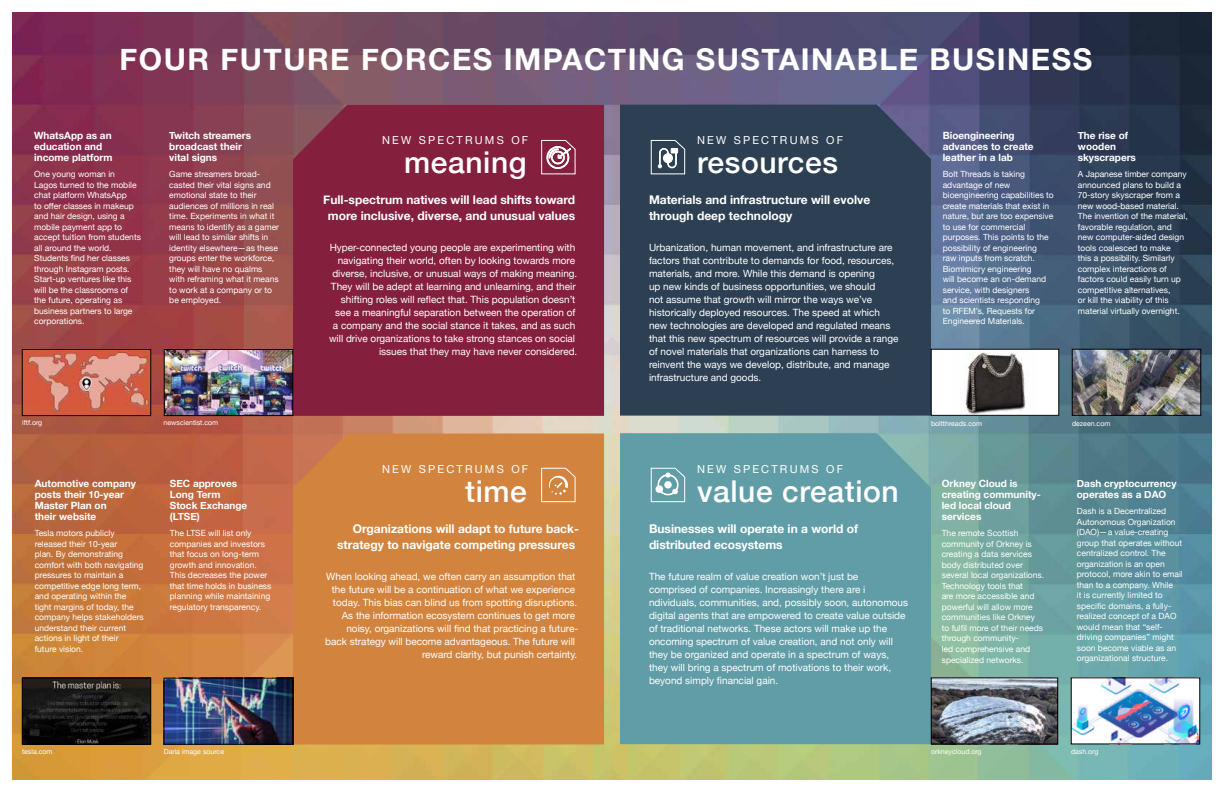
<style>
.page{position:relative;width:1224px;height:792px;background:#fff}
.page>*{position:absolute;margin:0;border:0;box-sizing:border-box;transform-origin:0 0}
.t1{font:700 30px "Helvetica Neue";letter-spacing:.05em;color:#fff}
.t2{font:500 30px "Helvetica Neue";letter-spacing:.02em;color:#fff}
.t3{font:700 12px/16px "Helvetica Neue";color:#fff}
.t4{font:11px "Helvetica Neue";letter-spacing:.2em;color:#fff}
.t5{font:10px/13px "Helvetica Neue";color:#fff}
.t6{font:700 10px/11px "Helvetica Neue";color:#fff}
.t7{font:8.5px/10.5px "Helvetica Neue";color:#fff}
.t8{font:7px "Helvetica Neue";color:#fff}
</style>
<div class="page">
<img style="left:12px;top:13px;width:1200px;height:401px">
<img style="left:12px;top:414px;width:600px;height:366px">
<img style="left:612px;top:411px;width:600px;height:369px">
<div style="left:620px;top:105px;width:311px;height:311px;background:#2c3f53"></div>
<div style="left:293px;top:105px;width:311px;height:311px;background:#841f3e"></div>
<div style="left:293px;top:434px;width:311px;height:310px;background:#d2843e"></div>
<div style="left:620px;top:433px;width:311px;height:311px;background:#619da7"></div>
<img style="left:24px;top:680px;width:125px;height:62px">
<div style="left:22px;top:678px;width:129px;height:66px;border:1px solid #000"></div>
<img style="left:166px;top:680px;width:125px;height:62px">
<div style="left:164px;top:678px;width:129px;height:66px;border:1px solid #000"></div>
<img style="left:24px;top:351px;width:125px;height:63px">
<div style="left:22px;top:349px;width:129px;height:67px;border:1px solid #000"></div>
<img style="left:166px;top:351px;width:125px;height:63px">
<div style="left:164px;top:349px;width:129px;height:67px;border:1px solid #000"></div>
<div style="left:931px;top:349px;width:128px;height:66px;background:#fff"></div>
<img style="left:965px;top:352px;width:61px;height:62px">
<div style="left:931px;top:349px;width:128px;height:67px;border:1px solid #000"></div>
<img style="left:1074px;top:351px;width:125px;height:63px">
<div style="left:1072px;top:349px;width:129px;height:67px;border:1px solid #000"></div>
<img style="left:933px;top:680px;width:123px;height:62px">
<div style="left:931px;top:678px;width:127px;height:66px;border:1px solid #000"></div>
<img style="left:1073px;top:680px;width:125px;height:62px">
<svg style="left:651px;top:140px;width:34px;height:34px"></svg>
<svg style="left:541px;top:468px;width:35px;height:34px"></svg>
<svg style="left:651px;top:468px;width:34px;height:34px"></svg>
<div style="left:665px;top:481px;width:6px;height:7px;border:1px solid #fff;border-radius:50%"></div>
<svg style="left:541px;top:140px;width:35px;height:34px"></svg>
<h1 class="t1" style="left:120px;top:36px;width:974px">FOUR FUTURE FORCES IMPACTING SUSTAINABLE BUSINESS</h1>
<p class="t6" style="left:34px;top:130px;width:80px">WhatsApp as an education and income platform</p>
<p class="t7" style="left:34px;top:170px;width:108px">One young woman in<br>Lagos turned to the mobile chat platform WhatsApp<br>to offer classes in makeup and hair design, using a mobile payment app to accept tuition from students all around the world.<br>Students find her classes through Instagram posts.<br>Start-up ventures like this will be the classrooms of the future, operating as business partners to large corporations.</p>
<p class="t6" style="left:169px;top:130px;width:83px">Twitch streamers broadcast their vital signs</p>
<p class="t7" style="left:169px;top:170px;width:111px">Game streamers broad&shy;casted their vital signs and emotional state to their audiences of millions in real time. Experiments in what it means to identify as a gamer will lead to similar shifts in identity elsewhere—as these groups enter the workforce, they will have no qualms with reframing what it means to work at a company or to be employed.</p>
<p class="t4" style="left:382px;top:132px;width:148px">NEW SPECTRUMS OF</p>
<h1 class="t2" style="left:404px;top:138px;width:124px">meaning</h1>
<h2 class="t3" style="left:323px;top:192px;width:253px;text-align:center">Full-spectrum natives will lead shifts toward more inclusive, diverse, and unusual values</h2>
<p class="t5" style="left:329px;top:241px;width:250px;text-align:right">Hyper-connected young people are experimenting with navigating their world, often by looking towards more diverse, inclusive, or unusual ways of making meaning.<br>They will be adept at learning and unlearning, and their shifting roles will reflect that. This population doesn’t see a meaningful separation between the operation of<br>a company and the social stance it takes, and as such will drive organizations to take strong stances on social issues that they may have never considered.</p>
<p class="t4" style="left:697px;top:132px;width:148px">NEW SPECTRUMS OF</p>
<h1 class="t2" style="left:697px;top:138px;width:143px">resources</h1>
<h2 class="t3" style="left:649px;top:192px;width:223px">Materials and infrastructure will evolve through deep technology</h2>
<p class="t5" style="left:649px;top:241px;width:251px">Urbanization, human movement, and infrastructure are factors that contribute to demands for food, resources, materials, and more. While this demand is opening<br>up new kinds of business opportunities, we should<br>not assume that growth will mirror the ways we’ve historically deployed resources. The speed at which new technologies are developed and regulated means that this new spectrum of resources will provide a range of novel materials that organizations can harness to reinvent the ways we develop, distribute, and manage infrastructure and goods.</p>
<p class="t6" style="left:943px;top:130px;width:92px">Bioengineering advances to create leather in a lab</p>
<p class="t7" style="left:943px;top:170px;width:113px">Bolt Threads is taking advantage of new bioengineering capabilities to create materials that exist in nature, but are too expensive to use for commercial purposes. This points to the possibility of engineering<br>raw inputs from scratch.<br>Biomimicry engineering<br>will become an on-demand service, with designers<br>and scientists responding<br>to RFEM’s, Requests for<br>Engineered Materials.</p>
<p class="t6" style="left:1078px;top:130px;width:60px">The rise of wooden skyscrapers</p>
<p class="t7" style="left:1078px;top:170px;width:111px">A Japanese timber company announced plans to build a<br>70-story skyscraper from a new wood-based material.<br>The invention of the material, favorable regulation, and new computer-aided design tools coalesced to make<br>this a possibility. Similarly complex interactions of factors could easily turn up competitive alternatives,<br>or kill the viability of this material virtually overnight.</p>
<p class="t8" style="left:22px;top:418px;width:22px">iftf.org</p>
<p class="t8" style="left:164px;top:418px;width:56px">newscientist.com</p>
<p class="t8" style="left:931px;top:418px;width:53px">boltthreads.com</p>
<p class="t8" style="left:1072px;top:418px;width:40px">dezeen.com</p>
<p class="t6" style="left:35px;top:478px;width:103px">Automotive company posts their 10-year<br>Master Plan on<br>their website</p>
<p class="t7" style="left:35px;top:528px;width:111px">Tesla motors publicly released their 10-year<br>plan. By demonstrating comfort with both navigating pressures to maintain a competitive edge long term, and operating within the tight margins of today, the company helps stakeholders understand their current actions in light of their<br>future vision.</p>
<p class="t6" style="left:170px;top:478px;width:79px">SEC approves<br>Long Term<br>Stock Exchange (LTSE)</p>
<p class="t7" style="left:170px;top:528px;width:103px">The LTSE will list only companies and investors that focus on long-term growth and innovation.<br>This decreases the power that time holds in business planning while maintaining regulatory transparency.</p>
<p class="t4" style="left:382px;top:462px;width:148px">NEW SPECTRUMS OF</p>
<h1 class="t2" style="left:465px;top:468px;width:63px">time</h1>
<h2 class="t3" style="left:337px;top:521px;width:243px;text-indent:16px">Organizations will adapt to future back&shy;strategy to navigate competing pressures</h2>
<p class="t5" style="left:326px;top:571px;width:251px">When looking ahead, we often carry an assumption that</p>
<p class="t5" style="left:332px;top:584px;width:245px">the future will be a continuation of what we experience</p>
<p class="t5" style="left:333px;top:597px;width:246px">today. This bias can blind us from spotting disruptions.</p>
<p class="t5" style="left:342px;top:610px;width:235px">As the information ecosystem continues to get more</p>
<p class="t5" style="left:346px;top:623px;width:233px">noisy, organizations will find that practicing a future-</p>
<p class="t5" style="left:325px;top:636px;width:251px">back strategy will become advantageous. The future will</p>
<p class="t5" style="left:422px;top:649px;width:157px">reward clarity, but punish certainty.</p>
<p class="t4" style="left:697px;top:462px;width:148px">NEW SPECTRUMS OF</p>
<h1 class="t2" style="left:697px;top:468px;width:203px">value creation</h1>
<h2 class="t3" style="left:649px;top:521px;width:211px">Businesses will operate in a world of distributed ecosystems</h2>
<p class="t5" style="left:649px;top:571px;width:261px">The future realm of value creation won’t just be comprised of companies. Increasingly there are i ndividuals, communities, and, possibly soon, autonomous digital agents that are empowered to create value outside of traditional networks. These actors will make up the oncoming spectrum of value creation, and not only will they be organized and operate in a spectrum of ways, they will bring a spectrum of motivations to their work, beyond simply financial gain.</p>
<p class="t6" style="left:942px;top:478px;width:101px">Orkney Cloud is creating community&shy;led local cloud services</p>
<p class="t7" style="left:942px;top:528px;width:104px">The remote Scottish community of Orkney is creating a data services body distributed over several local organizations.<br>Technology tools that<br>are more accessible and powerful will allow more communities like Orkney to fulfil more of their needs through community-<br>led comprehensive and specialized networks.</p>
<p class="t6" style="left:1077px;top:478px;width:101px">Dash cryptocurrency operates as a DAO</p>
<p class="t7" style="left:1077px;top:506px;width:107px">Dash is a Decentralized<br>Autonomous Organization (DAO)—a value-creating group that operates without centralized control. The organization is an open protocol, more akin to email than to a company. While<br>it is currently limited to specific domains, a fully&shy;realized concept of a DAO would mean that “self&shy;driving companies” might soon become viable as an organizational structure.</p>
<p class="t8" style="left:22px;top:747px;width:32px">tesla.com</p>
<p class="t8" style="left:164px;top:747px;width:62px">Daria image source</p>
<p class="t8" style="left:931px;top:746px;width:52px">orkneycloud.org</p>
<p class="t8" style="left:1071px;top:746px;width:29px">dash.org</p>
</div>
